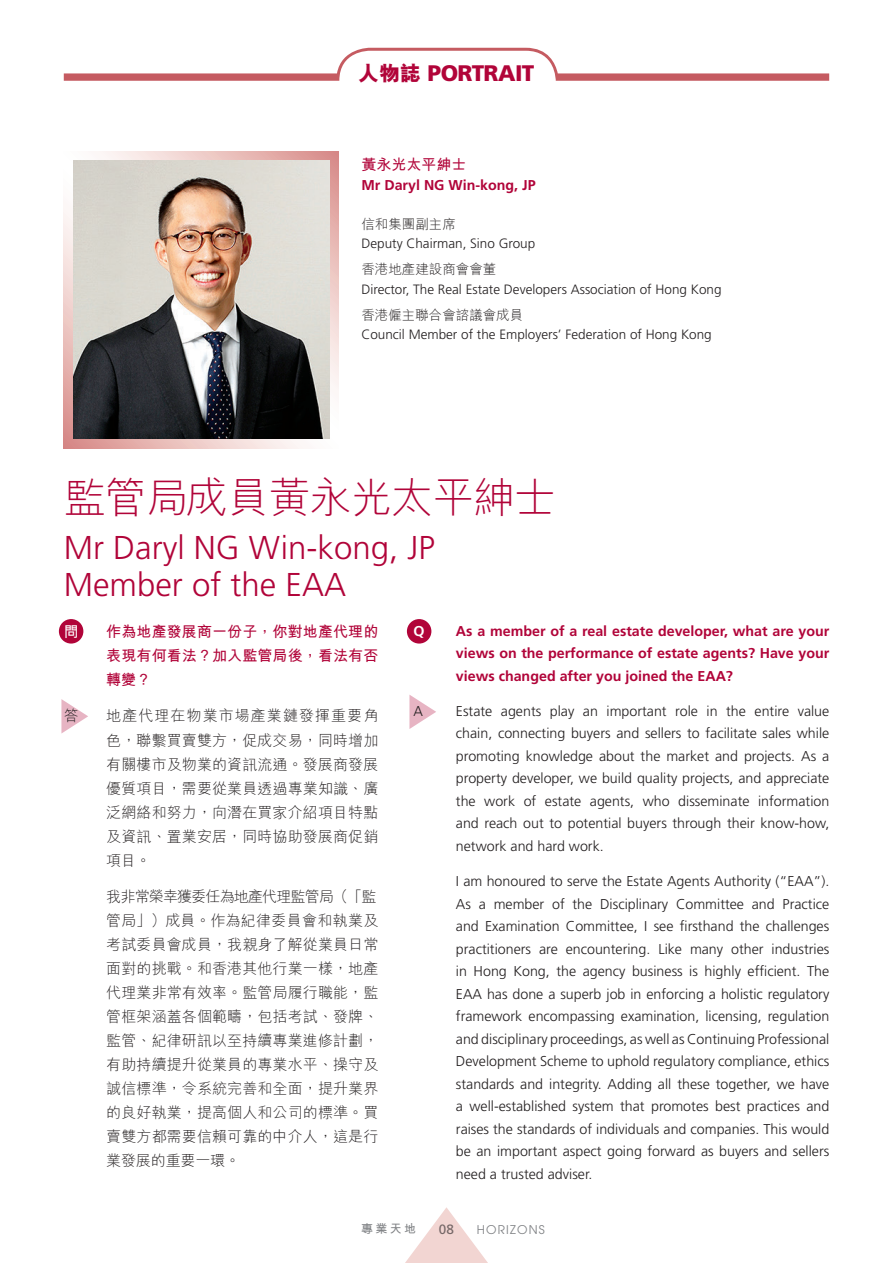
<style>
.page{position:relative;width:893px;height:1263px;background:#fff}
.page>*{position:absolute;margin:0;border:0;box-sizing:border-box;transform-origin:0 0}
.t1{font:300 42px "M Hei HK";letter-spacing:-.025em;color:#b10439}
.t2{font:300 33px/37.5px "Frutiger";color:#b10439}
.t3{font:900 22.5px "Frutiger";letter-spacing:-.025em;color:#b10439}
.t4{font:300 15px/24px "M Hei HK";letter-spacing:.01em;color:#231f20;text-align:justify}
.t5{font:700 15px/24px "M Hei HK";letter-spacing:.01em;color:#b10439;text-align:justify}
.t6{font:700 15px "M Hei HK";color:#fff}
.t7{font:300 14.25px/22.5px "Frutiger";color:#231f20;text-align:justify}
.t8{font:700 14.25px/22.5px "Frutiger";color:#b10439;text-align:justify}
.t9{font:700 14.25px "Frutiger";color:#fff}
.t10{font:300 13.5px "Frutiger";color:#231f20}
.t11{font:300 13.5px "M Hei HK";color:#231f20}
.t12{font:13.5px "Frutiger";color:#3e3e3f}
.t13{font:12px "Avant Garde";letter-spacing:.1em;color:#808285}
.t14{font:700 12px "M Hei HK";color:#808285}
.s1{font-family:"M Hei HK";font-weight:800;font-size:21px}
</style>
<div class="page">
<svg style="left:61px;top:699px;width:27px;height:34px"></svg>
<svg style="left:409px;top:695px;width:27px;height:34px"></svg>
<div style="left:59px;top:619px;width:24px;height:24px;background:#b10439;border-radius:50%"></div>
<div style="left:407px;top:619px;width:24px;height:24px;background:#b10439;border-radius:50%"></div>
<svg style="left:405px;top:1207px;width:83px;height:56px"></svg>
<svg style="left:64px;top:48px;width:765px;height:33px"></svg>
<svg style="left:64px;top:151px;width:275px;height:297px"></svg>
<img style="left:74px;top:160px;width:255px;height:279px">
<h3 class="t3" style="left:358px;top:59px;width:178px"><span class="s1">人物誌</span> PORTRAIT</h3>
<p class="t5" style="left:361px;top:152px;width:106px">黃永光太平紳士</p>
<p class="t8" style="left:361px;top:174px;width:176px">Mr Daryl NG Win-kong, JP</p>
<p class="t11" style="left:361px;top:215px;width:96px">信和集團副主席</p>
<p class="t10" style="left:361px;top:236px;width:175px">Deputy Chairman, Sino Group</p>
<p class="t11" style="left:361px;top:260px;width:136px">香港地產建設商會會董</p>
<p class="t10" style="left:361px;top:282px;width:362px">Director, The Real Estate Developers Association of Hong Kong</p>
<p class="t11" style="left:361px;top:305px;width:163px">香港僱主聯合會諮議會成員</p>
<p class="t10" style="left:361px;top:327px;width:352px">Council Member of the Employers’ Federation of Hong Kong</p>
<h1 class="t1" style="left:64px;top:468px;width:494px">監管局成員黃永光太平紳士</h1>
<h2 class="t2" style="left:64px;top:528px;width:373px">Mr Daryl NG Win-kong, JP<br>Member of the EAA</h2>
<p class="t6" style="left:64px;top:620px;width:16px">問</p>
<p class="t5" style="left:106px;top:618px;width:274px">作為地產發展商一份子，你對地產代理的表現有何看法？加入監管局後，看法有否轉變？</p>
<p class="t4" style="left:64px;top:703px;width:16px">答</p>
<p class="t4" style="left:106px;top:703px;width:274px">地產代理在物業市場產業鏈發揮重要角色，聯繫買賣雙方，促成交易，同時增加有關樓市及物業的資訊流通。發展商發展優質項目，需要從業員透過專業知識、廣泛網絡和努力，向潛在買家介紹項目特點及資訊、置業安居，同時協助發展商促銷項目。</p>
<p class="t4" style="left:106px;top:884px;width:274px;text-align:left">我非常榮幸獲委任為地產代理監管局（「監管局」）成員。作為紀律委員會和執業及考試委員會成員，我親身了解從業員日常面對的挑戰。和香港其他行業一樣，地產代理業非常有效率。監管局履行職能，監管框架涵蓋各個範疇，包括考試、發牌、監管、紀律研訊以至持續專業進修計劃，有助持續提升從業員的專業水平、操守及誠信標準，令系統完善和全面，提升業界的良好執業，提高個人和公司的標準。買賣雙方都需要信賴可靠的中介人，這是行業發展的重要一環。</p>
<p class="t9" style="left:413px;top:622px;width:13px">Q</p>
<p class="t8" style="left:456px;top:619px;width:375px">As a member of a real estate developer, what are your views on the performance of estate agents? Have your views changed after you joined the EAA?</p>
<p class="t7" style="left:413px;top:700px;width:11px">A</p>
<p class="t7" style="left:456px;top:700px;width:375px">Estate agents play an important role in the entire value chain, connecting buyers and sellers to facilitate sales while promoting knowledge about the market and projects. As a property developer, we build quality projects, and appreciate the work of estate agents, who disseminate information and reach out to potential buyers through their know-how, network and hard work.</p>
<p class="t7" style="left:456px;top:870px;width:375px">I am honoured to serve the Estate Agents Authority (“EAA”).<br>As a member of the Disciplinary Committee and Practice and Examination Committee, I see firsthand the challenges practitioners are encountering. Like many other industries in Hong Kong, the agency business is highly efficient. The EAA has done a superb job in enforcing a holistic regulatory framework encompassing examination, licensing, regulation and disciplinary proceedings, as well as Continuing Professional Development Scheme to uphold regulatory compliance, ethics standards and integrity. Adding all these together, we have a well-established system that promotes best practices and raises the standards of individuals and companies. This would be an important aspect going forward as buyers and sellers need a trusted adviser.</p>
<p class="t14" style="left:361px;top:1220px;width:57px">專業天地</p>
<p class="t12" style="left:439px;top:1221px;width:17px">08</p>
<p class="t13" style="left:477px;top:1222px;width:70px">HORIZONS</p>
</div>
